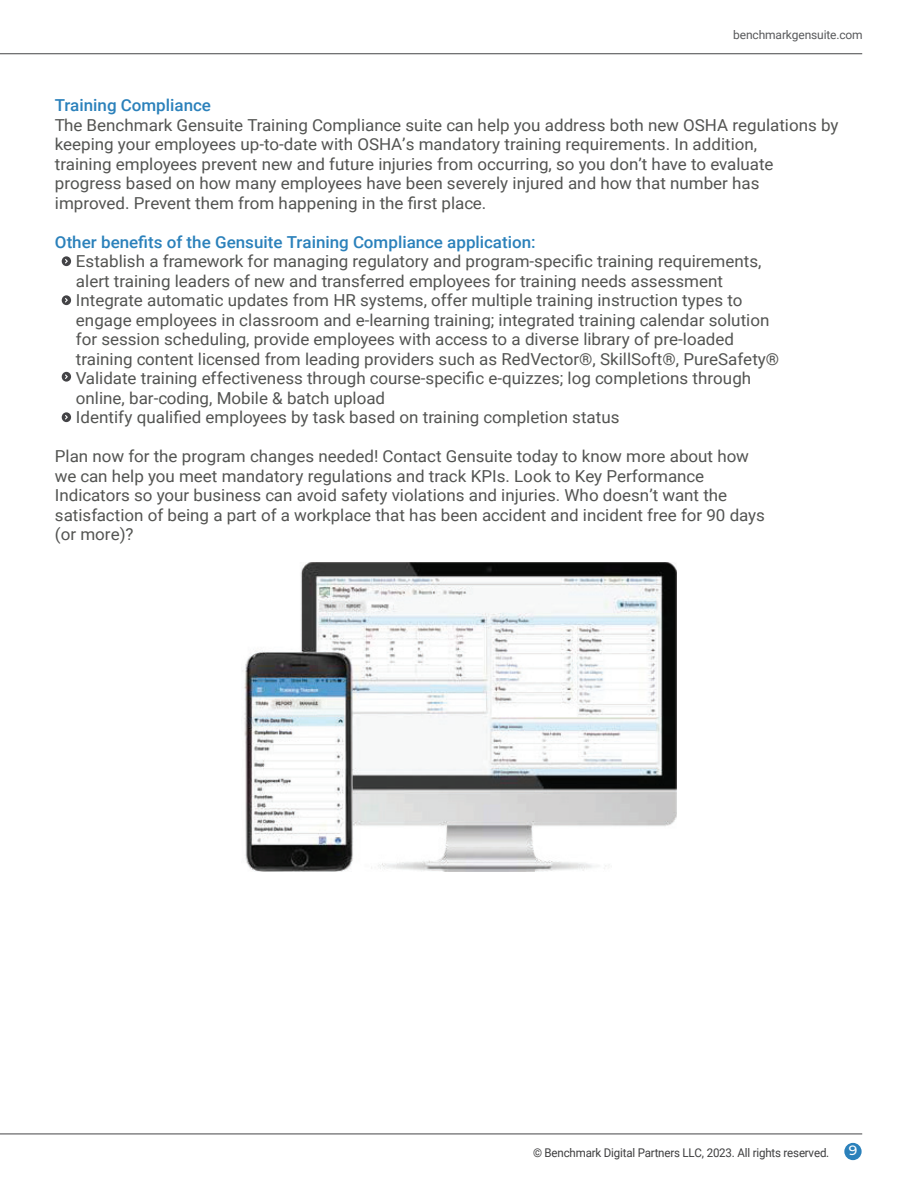
<style>
.page{position:relative;width:918px;height:1188px;background:#fff}
.page>*{position:absolute;margin:0;border:0;box-sizing:border-box;transform-origin:0 0}
.t1{font:16.5px/19.5px "Roboto";color:#535452}
.t2{font:500 16.5px "Roboto";color:#2b81bb}
.t3{font:500 13.5px "Montserrat";color:#fff}
.t4{font:12px "Roboto";letter-spacing:-.015em;color:#3e3e3f;scale:.96 1}
.t5{font:12px "Roboto";letter-spacing:-.01em;color:#58595b}
</style>
<div class="page">
<hr style="left:0;top:53px;width:862px;height:1px;background:#454647">
<hr style="left:0;top:1134px;width:862px;height:1px;background:#454647">
<div style="left:844px;top:1143px;width:18px;height:17px;background:#2b81bb;border-radius:50%"></div>
<img style="left:244px;top:562px;width:433px;height:310px">
<svg style="left:62px;top:256px;width:9px;height:10px"></svg>
<svg style="left:62px;top:295px;width:9px;height:10px"></svg>
<svg style="left:62px;top:372px;width:9px;height:10px"></svg>
<svg style="left:62px;top:412px;width:9px;height:10px"></svg>
<p class="t5" style="left:733px;top:27px;width:131px">benchmarkgensuite.com</p>
<p class="t2" style="left:55px;top:94px;width:158px">Training Compliance</p>
<p class="t1" style="left:55px;top:115px;width:785px">The Benchmark Gensuite Training Compliance suite can help you address both new OSHA regulations by keeping your employees up-to-date with OSHA’s mandatory training requirements. In addition,<br>training employees prevent new and future injuries from occurring, so you don’t have to evaluate progress based on how many employees have been severely injured and how that number has improved. Prevent them from happening in the first place.</p>
<p class="t2" style="left:55px;top:230px;width:482px">Other benefits of the Gensuite Training Compliance application:</p>
<p class="t1" style="left:76px;top:251px;width:705px">Establish a framework for managing regulatory and program-specific training requirements, alert training leaders of new and transferred employees for training needs assessment Integrate automatic updates from HR systems, offer multiple training instruction types to engage employees in classroom and e-learning training; integrated training calendar solution for session scheduling, provide employees with access to a diverse library of pre-loaded training content licensed from leading providers such as RedVector®, SkillSoft®, PureSafety® Validate training effectiveness through course-specific e-quizzes; log completions through online, bar-coding, Mobile &amp; batch upload<br>Identify qualified employees by task based on training completion status</p>
<p class="t1" style="left:55px;top:446px;width:712px">Plan now for the program changes needed! Contact Gensuite today to know more about how we can help you meet mandatory regulations and track KPIs. Look to Key Performance Indicators so your business can avoid safety violations and injuries. Who doesn’t want the satisfaction of being a part of a workplace that has been accident and incident free for 90 days (or more)?</p>
<p class="t4" style="left:533px;top:1144px;width:310px">© Benchmark Digital Partners LLC, 2023. All rights reserved.</p>
<p class="t3" style="left:849px;top:1141px;width:10px">9</p>
</div>
